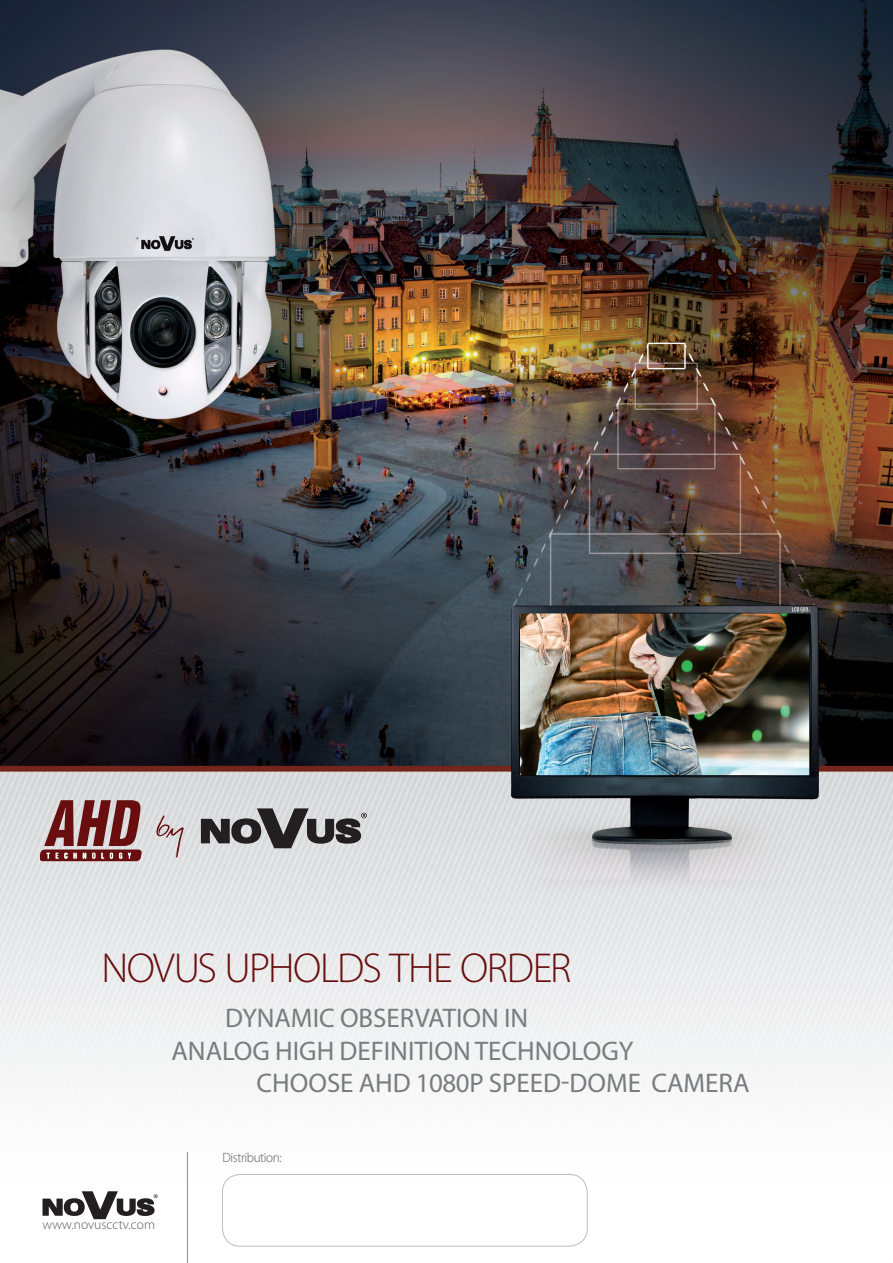
<style>
.page{position:relative;width:893px;height:1263px;background:#fff}
.page>*{position:absolute;margin:0;border:0;box-sizing:border-box;transform-origin:0 0}
.t1{font:300 42px "Myriad Pro";letter-spacing:-.035em;color:#690e0f}
.t2{font:27px "Myriad Pro";color:#7a7c7f}
.t3{font:300 13.5px "Myriad Pro";letter-spacing:-.005em;color:#57585a}
.t4{font:300 13.5px "Myriad Pro";letter-spacing:-.03em;color:#57585a}
</style>
<div class="page">
<img style="left:0;top:0;width:893px;height:1247px">
<svg style="left:40px;top:800px;width:102px;height:61px;background:#986263"></svg>
<svg style="left:201px;top:808px;width:166px;height:40px;background:#848384"></svg>
<svg style="left:156px;top:815px;width:28px;height:43px"></svg>
<hr style="left:187px;top:1152px;width:1px;height:111px;background:#939598">
<div style="left:222px;top:1174px;width:365px;height:72px;border:1px solid #bcbdc0;border-radius:18px"></div>
<svg style="left:43px;top:1191px;width:115px;height:28px"></svg>
<h1 class="t1" style="left:102px;top:943px;width:471px">NOVUS UPHOLDS THE ORDER</h1>
<p class="t2" style="left:225px;top:1001px;width:305px">DYNAMIC OBSERVATION IN</p>
<p class="t2" style="left:171px;top:1034px;width:464px">ANALOG HIGH DEFINITION TECHNOLOGY</p>
<p class="t2" style="left:257px;top:1066px;width:495px">CHOOSE AHD 1080P SPEED-DOME CAMERA</p>
<p class="t3" style="left:43px;top:1217px;width:114px">www.novuscctv.com</p>
<p class="t4" style="left:222px;top:1150px;width:61px">Distribution:</p>
</div>
